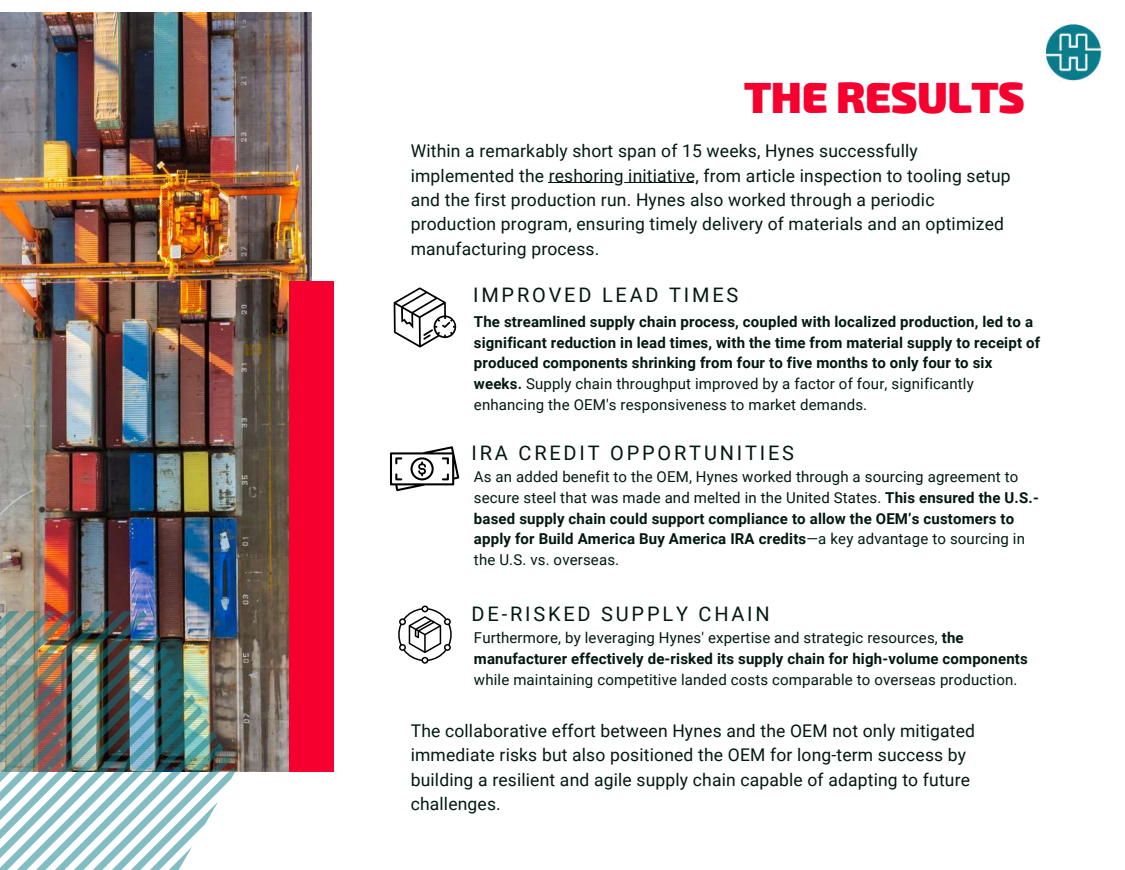
<style>
.page{position:relative;width:1125px;height:870px;background:#fff}
.page>*{position:absolute;margin:0;border:0;box-sizing:border-box;transform-origin:0 0}
.t1{font:900 43.75px "Exo 2";letter-spacing:-.01em;color:#f5002f}
.t2{font:20px "Roboto";letter-spacing:.14em;color:#021811}
.t3{font:17.5px/24.4px "Roboto";letter-spacing:.01em;color:#021811}
.t4{font:700 15px/20.6px "Roboto";letter-spacing:.01em;color:#021811}
.t5{font:15px/20.6px "Roboto";letter-spacing:.01em;color:#021811}
.s1{font-weight:400}
.s2{font-weight:700}
</style>
<div class="page">
<img style="left:0;top:13px;width:312px;height:758px">
<img style="left:0;top:611px;width:236px;height:258px">
<div style="left:290px;top:281px;width:44px;height:490px;background:#f5002f"></div>
<img style="left:1045px;top:24px;width:58px;height:57px">
<svg style="left:394px;top:287px;width:62px;height:60px"></svg>
<svg style="left:390px;top:446px;width:69px;height:45px"></svg>
<svg style="left:398px;top:605px;width:54px;height:58px"></svg>
<hr style="left:549px;top:182px;width:150px;height:1px;background:#021811">
<h1 class="t1" style="left:744px;top:68px;width:282px">THE RESULTS</h1>
<p class="t3" style="left:411px;top:139px;width:602px">Within a remarkably short span of 15 weeks, Hynes successfully implemented the reshoring initiative, from article inspection to tooling setup and the first production run. Hynes also worked through a periodic production program, ensuring timely delivery of materials and an optimized manufacturing process.</p>
<p class="t2" style="left:473px;top:283px;width:267px">IMPROVED LEAD TIMES</p>
<p class="t4" style="left:474px;top:311px;width:568px">The streamlined supply chain process, coupled with localized production, led to a significant reduction in lead times, with the time from material supply to receipt of produced components shrinking from four to five months to only four to six weeks. <span class="s1">Supply chain throughput improved by a factor of four, significantly enhancing the OEM's responsiveness to market demands.</span></p>
<p class="t2" style="left:472px;top:441px;width:324px">IRA CREDIT OPPORTUNITIES</p>
<p class="t5" style="left:474px;top:467px;width:566px">As an added benefit to the OEM, Hynes worked through a sourcing agreement to secure steel that was made and melted in the United States. <span class="s2">This ensured the U.S.- based supply chain could support compliance to allow the OEM’s customers to apply for Build America Buy America IRA credits</span>—a key advantage to sourcing in the U.S. vs. overseas.</p>
<p class="t2" style="left:472px;top:601px;width:300px">DE-RISKED SUPPLY CHAIN</p>
<p class="t4" style="left:474px;top:627px;width:555px"><span class="s1">Furthermore, by leveraging Hynes' expertise and strategic resources,</span> the manufacturer effectively de-risked its supply chain for high-volume components</p>
<p class="t5" style="left:474px;top:669px;width:545px">while maintaining competitive landed costs comparable to overseas production.</p>
<p class="t3" style="left:411px;top:718px;width:566px">The collaborative effort between Hynes and the OEM not only mitigated immediate risks but also positioned the OEM for long-term success by building a resilient and agile supply chain capable of adapting to future challenges.</p>
</div>
